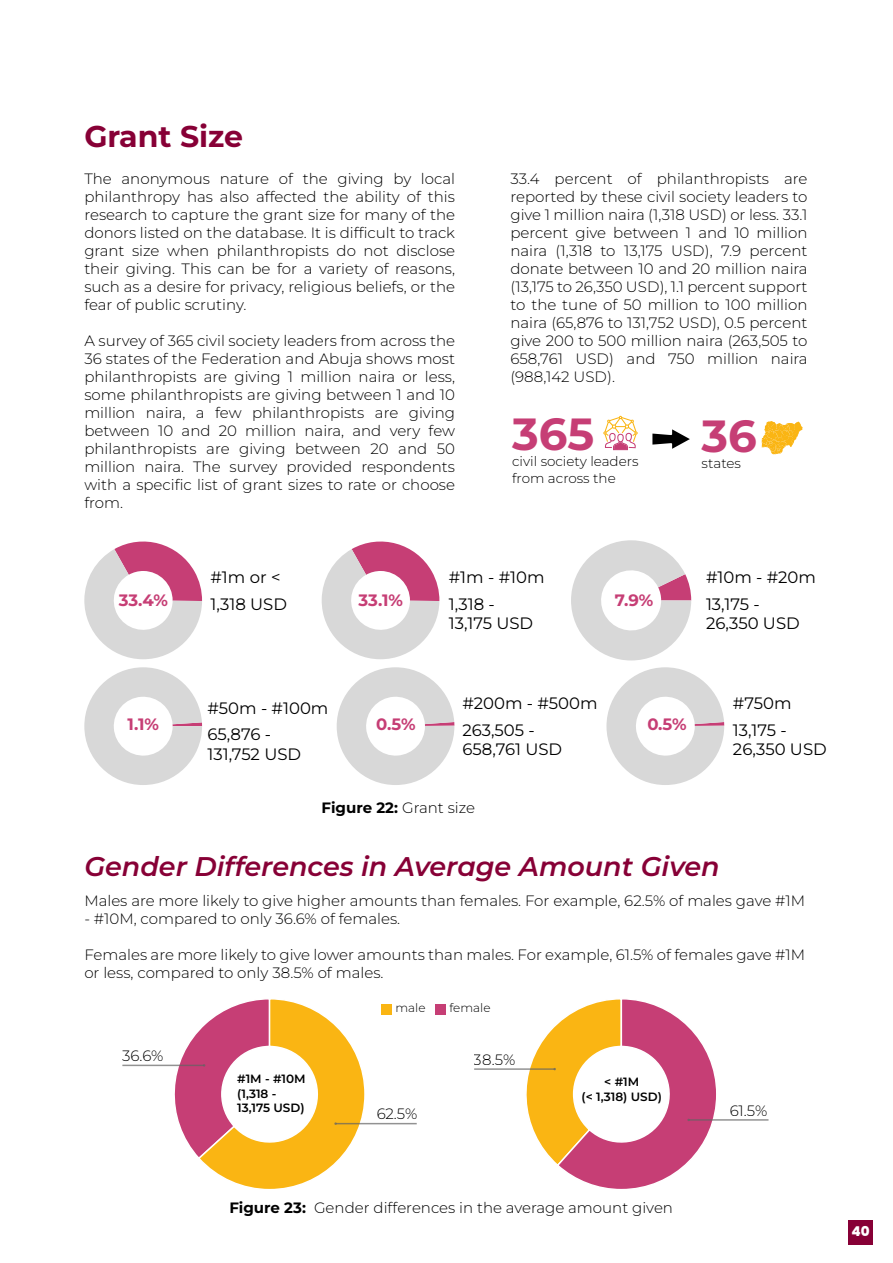
<style>
.page{position:relative;width:893px;height:1263px;background:#fff}
.page>*{position:absolute;margin:0;border:0;box-sizing:border-box;transform-origin:0 0}
.t1{font:700 45px "Montserrat";color:#c63e75}
.t2{font:700 30px "Montserrat";color:#870036}
.t3{font:italic 600 27px "Montserrat";color:#870036}
.t4{font:16.5px/26.2px "Montserrat";color:#000}
.t5{font:700 16.5px "Montserrat";color:#c63e75}
.t6{font:300 15px/18px "Montserrat";color:#000;text-align:justify}
.t7{font:700 15px "Montserrat";color:#000}
.t8{font:300 13.5px/16.2px "Montserrat";color:#000}
.t9{font:800 13.5px "Poppins";color:#fff}
.t10{font:600 12px/14.4px "Montserrat";color:#000}
.t11{font:300 12px "Montserrat";color:#000}
.s1{font-weight:300}
.s2{font-weight:700}
</style>
<div class="page">
<div style="left:848px;top:1220px;width:25px;height:24px;background:#870036"></div>
<svg style="left:603px;top:416px;width:35px;height:34px"></svg>
<svg style="left:762px;top:421px;width:40px;height:33px"></svg>
<svg style="left:652px;top:429px;width:38px;height:20px"></svg>
<svg style="left:84px;top:541px;width:118px;height:119px"></svg>
<svg style="left:84px;top:667px;width:118px;height:118px"></svg>
<svg style="left:321px;top:541px;width:118px;height:119px"></svg>
<svg style="left:336px;top:667px;width:119px;height:118px"></svg>
<svg style="left:571px;top:540px;width:120px;height:120px"></svg>
<svg style="left:606px;top:667px;width:118px;height:118px"></svg>
<hr style="left:336px;top:1123px;width:81px;height:1px;background:#636363">
<hr style="left:122px;top:1065px;width:82px;height:1px;background:#636363">
<svg style="left:163px;top:999px;width:203px;height:190px"></svg>
<hr style="left:689px;top:1119px;width:79px;height:2px;background:#636363">
<hr style="left:474px;top:1068px;width:81px;height:2px;background:#636363">
<svg style="left:515px;top:999px;width:203px;height:190px"></svg>
<div style="left:382px;top:1004px;width:10px;height:11px;background:#fab513"></div>
<div style="left:436px;top:1004px;width:10px;height:11px;background:#c63e75"></div>
<h2 class="t2" style="left:84px;top:116px;width:160px">Grant Size</h2>
<p class="t6" style="left:84px;top:169px;width:372px">The anonymous nature of the giving by local philanthropy has also affected the ability of this research to capture the grant size for many of the donors listed on the database. It is difficult to track grant size when philanthropists do not disclose their giving. This can be for a variety of reasons, such as a desire for privacy, religious beliefs, or the fear of public scrutiny.</p>
<p class="t6" style="left:84px;top:331px;width:372px">A survey of 365 civil society leaders from across the 36 states of the Federation and Abuja shows most philanthropists are giving 1 million naira or less, some philanthropists are giving between 1 and 10 million naira, a few philanthropists are giving between 10 and 20 million naira, and very few philanthropists are giving between 20 and 50 million naira. The survey provided respondents with a specific list of grant sizes to rate or choose from.</p>
<p class="t6" style="left:510px;top:169px;width:299px">33.4 percent of philanthropists are reported by these civil society leaders to give 1 million naira (1,318 USD) or less. 33.1 percent give between 1 and 10 million naira (1,318 to 13,175 USD), 7.9 percent donate between 10 and 20 million naira (13,175 to 26,350 USD), 1.1 percent support to the tune of 50 million to 100 million naira (65,876 to 131,752 USD), 0.5 percent give 200 to 500 million naira (263,505 to 658,761 USD) and 750 million naira (988,142 USD).</p>
<h1 class="t1" style="left:512px;top:404px;width:84px">365</h1>
<p class="t8" style="left:512px;top:453px;width:128px">civil society leaders from across the</p>
<h1 class="t1" style="left:702px;top:406px;width:57px">36</h1>
<p class="t8" style="left:702px;top:455px;width:41px">states</p>
<p class="t4" style="left:210px;top:564px;width:78px">#1m or &lt;<br>1,318 USD</p>
<p class="t4" style="left:449px;top:564px;width:97px">#1m - #10m<br>1,318 -</p>
<p class="t4" style="left:449px;top:610px;width:86px">13,175 USD</p>
<p class="t5" style="left:119px;top:589px;width:51px">33.4%</p>
<p class="t5" style="left:359px;top:589px;width:46px">33.1%</p>
<p class="t5" style="left:615px;top:589px;width:40px">7.9%</p>
<p class="t4" style="left:706px;top:564px;width:112px">#10m - #20m<br>13,175 -</p>
<p class="t4" style="left:706px;top:610px;width:95px">26,350 USD</p>
<p class="t4" style="left:462px;top:690px;width:137px">#200m - #500m<br>263,505 -</p>
<p class="t4" style="left:462px;top:736px;width:101px">658,761 USD</p>
<p class="t4" style="left:207px;top:694px;width:122px">#50m - #100m<br>65,876 -</p>
<p class="t4" style="left:207px;top:740px;width:95px">131,752 USD</p>
<p class="t5" style="left:128px;top:713px;width:33px">1.1%</p>
<p class="t5" style="left:376px;top:713px;width:41px">0.5%</p>
<p class="t5" style="left:647px;top:713px;width:41px">0.5%</p>
<p class="t7" style="left:321px;top:798px;width:155px">Figure 22: <span class="s1">Grant size</span></p>
<p class="t4" style="left:733px;top:690px;width:60px">#750m<br>13,175 -</p>
<p class="t4" style="left:733px;top:736px;width:95px">26,350 USD</p>
<h3 class="t3" style="left:84px;top:848px;width:637px">Gender Differences in Average Amount Given</h3>
<p class="t6" style="left:84px;top:891px;width:722px">Males are more likely to give higher amounts than females. For example, 62.5% of males gave #1M</p>
<p class="t6" style="left:84px;top:909px;width:317px">- #10M, compared to only 36.6% of females.</p>
<p class="t6" style="left:84px;top:945px;width:722px">Females are more likely to give lower amounts than males. For example, 61.5% of females gave #1M or less, compared to only 38.5% of males.</p>
<p class="t6" style="left:122px;top:1046px;width:43px">36.6%</p>
<p class="t10" style="left:237px;top:1071px;width:70px">#1M - #10M (1,318 -<br>13,175 USD)</p>
<p class="t11" style="left:395px;top:999px;width:32px">male</p>
<p class="t11" style="left:449px;top:999px;width:43px">female</p>
<p class="t6" style="left:376px;top:1104px;width:43px">62.5%</p>
<p class="t6" style="left:474px;top:1050px;width:43px">38.5%</p>
<p class="t10" style="left:582px;top:1074px;width:82px;text-align:center">&lt; #1M<br>(&lt; 1,318) USD)</p>
<p class="t6" style="left:730px;top:1101px;width:39px">61.5%</p>
<p class="t6" style="left:229px;top:1198px;width:445px"><span class="s2">Figure 23:</span> Gender differences in the average amount given</p>
<p class="t9" style="left:852px;top:1224px;width:20px">40</p>
</div>
